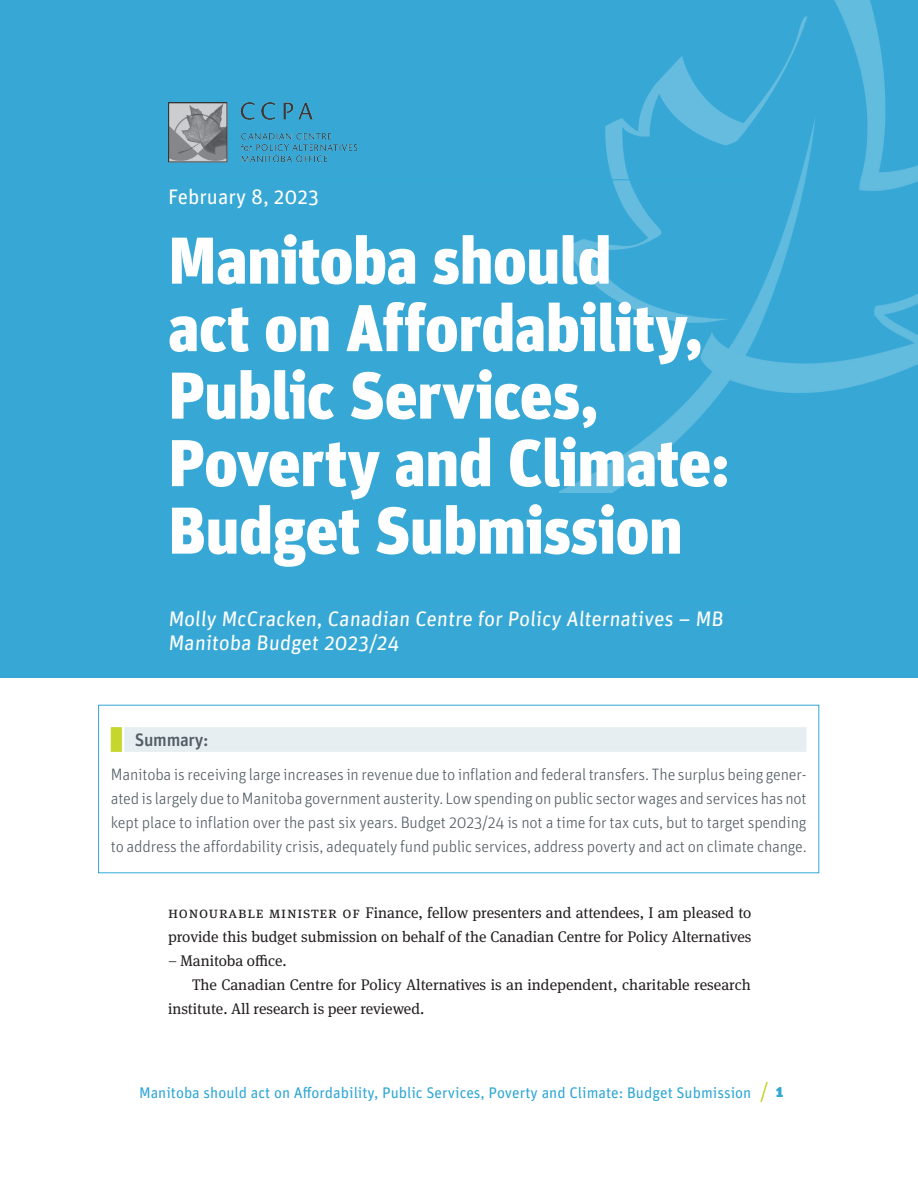
<style>
.page{position:relative;width:918px;height:1188px;background:#fff}
.page>*{position:absolute;margin:0;border:0;box-sizing:border-box;transform-origin:0 0}
.Chapter_title{font:900 66px/67.5px "Unit";letter-spacing:-.015em;color:#fff}
.Subhead{font:21px/24px "Unit Pro";color:#fff}
.Text_box__title{font:500 18px "Unit";letter-spacing:-.015em;color:#525e65}
.Text_box__body_text{font:300 16.5px/24px "Unit";letter-spacing:-.01em;color:#525e65;text-align:justify}
.Body_text__chapter_o{font:15.3px/24px "Meta Serif OT";color:#231f20}
.Body_text{font:15.3px/24px "Meta Serif OT";color:#231f20}
.t1{font:15.3px "Unit Pro";color:#31a8d5}
.t2{font:900 15.3px "Unit";color:#31a8d5}
</style>
<div class="page">
<svg style="left:760px;top:1081px;width:8px;height:22px"></svg>
<div style="left:0;top:0;width:918px;height:678px;background:#37a8d5"></div>
<img style="left:559px;top:0;width:359px;height:493px">
<hr style="left:168px;top:179px;width:582px;height:1px;background:#31a8d5">
<hr style="left:168px;top:601px;width:582px;height:1px;background:#31a8d5">
<img style="left:168px;top:102px;width:190px;height:61px">
<div style="left:124px;top:727px;width:683px;height:25px;background:#e7eef1"></div>
<div style="left:111px;top:727px;width:11px;height:25px;background:#c5d62d"></div>
<p class="Subhead" style="left:168px;top:184px;width:152px">February 8, 2023</p>
<p class="Chapter_title" style="left:168px;top:225px;width:565px">Manitoba should<br>act on Affordability,<br>Public Services,<br>Poverty and Climate:<br>Budget Submission</p>
<p class="Subhead" style="left:168px;top:605px;width:559px">Molly McCracken, Canadian Centre for Policy Alternatives – MB<br>Manitoba Budget 2023/24</p>
<p class="Text_box__title" style="left:135px;top:728px;width:75px">Summary:</p>
<p class="Text_box__body_text" style="left:111px;top:762px;width:697px">Manitoba is receiving large increases in revenue due to inflation and federal transfers. The surplus being gener&shy;ated is largely due to Manitoba government austerity. Low spending on public sector wages and services has not kept place to inflation over the past six years. Budget 2023/24 is not a time for tax cuts, but to target spending to address the affordability crisis, adequately fund public services, address poverty and act on climate change.</p>
<p class="Body_text__chapter_o" style="left:168px;top:901px;width:585px">Honourable Minister of Finance, fellow presenters and attendees, I am pleased to provide this budget submission on behalf of the Canadian Centre for Policy Alternatives</p>
<p class="Body_text__chapter_o" style="left:168px;top:949px;width:120px">– Manitoba office.</p>
<p class="Body_text" style="left:168px;top:973px;width:584px;text-indent:24px">The Canadian Centre for Policy Alternatives is an independent, charitable research institute. All research is peer reviewed.</p>
<p class="t1" style="left:139px;top:1082px;width:614px">Manitoba should act on Affordability, Public Services, Poverty and Climate: Budget Submission</p>
<p class="t2" style="left:776px;top:1082px;width:9px">1</p>
</div>
